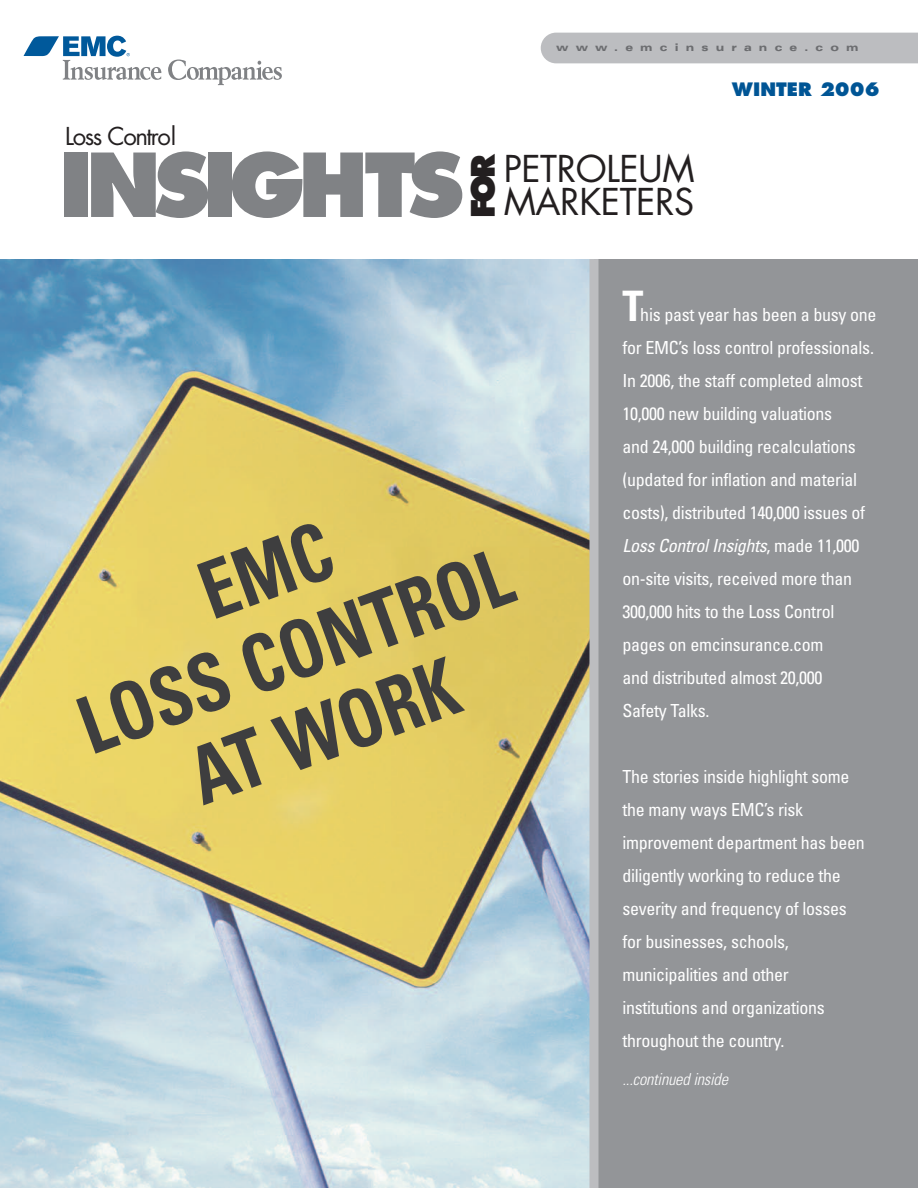
<style>
.page{position:relative;width:918px;height:1188px;background:#fff}
.page>*{position:absolute;margin:0;border:0;box-sizing:border-box;transform-origin:0 0}
.t1{font:800 85.5px "Futura";letter-spacing:-.085em;color:#808285}
.t2{font:700 condensed 79.5px/85.5px "Univers";color:#3e3e3f;text-align:center;scale:.9 1}
.t3{font:700 condensed 42px "Univers";color:#fff}
.t4{font:36px/33px "Futura";letter-spacing:-.01em;color:#231f20}
.t5{font:800 31.5px "Futura";color:#231f20}
.t6{font:24px "Futura";letter-spacing:-.06em;color:#231f20}
.t7{font:condensed 18px/33px "Univers";letter-spacing:-.02em;color:#fff}
.t8{font:800 18px "Futura";color:#005595}
.t9{font:italic 300 condensed 16.5px "Univers";letter-spacing:-.015em;color:#fff}
.t10{font:900 expanded 10.5px "Univers";letter-spacing:.68em;color:#6c6d70}
.s1{font-style:italic}
</style>
<div class="page">
<svg style="left:168px;top:60px;width:114px;height:25px"></svg>
<svg style="left:24px;top:36px;width:137px;height:44px"></svg>
<div style="left:541px;top:33px;width:377px;height:30px;background:#bcbdc0"></div>
<img style="left:0;top:259px;width:590px;height:929px">
<div style="left:594px;top:259px;width:324px;height:929px;background:#939598"></div>
<div style="left:590px;top:259px;width:9px;height:929px;background:#bcbdc0"></div>
<p class="t10" style="left:556px;top:43px;width:304px">www.emcinsurance.com</p>
<h3 class="t6" style="left:65px;top:125px;width:112px">Loss Control</h3>
<h1 class="t1" style="left:59px;top:148px;width:407px">INSIGHTS</h1>
<h3 class="t5" style="left:469px;top:218px;width:66px;rotate:-90deg">FOR</h3>
<h3 class="t4" style="left:504px;top:156px;width:192px">PETROLEUM<br>MARKETERS</h3>
<p class="t8" style="left:732px;top:81px;width:149px">WINTER 2006</p>
<h2 class="t2" style="left:40px;top:614px;width:507px;rotate:-20deg">EMC<br>LOSS CONTROL<br>AT WORK</h2>
<h3 class="t3" style="left:622px;top:291px;width:22px">T</h3>
<p class="t7" style="left:622px;top:300px;width:256px;text-indent:18px">his past year has been a busy one for EMC’s loss control professionals.<br>In 2006, the staff completed almost<br>10,000 new building valuations<br>and 24,000 building recalculations (updated for inflation and material costs), distributed 140,000 issues of<br><span class="s1">Loss Control Insights</span>, made 11,000 on-site visits, received more than<br>300,000 hits to the Loss Control pages on emcinsurance.com<br>and distributed almost 20,000<br>Safety Talks.</p>
<p class="t7" style="left:622px;top:762px;width:244px">The stories inside highlight some the many ways EMC’s risk improvement department has been diligently working to reduce the severity and frequency of losses for businesses, schools, municipalities and other institutions and organizations throughout the country.</p>
<p class="t9" style="left:622px;top:1073px;width:107px">...continued inside</p>
</div>
